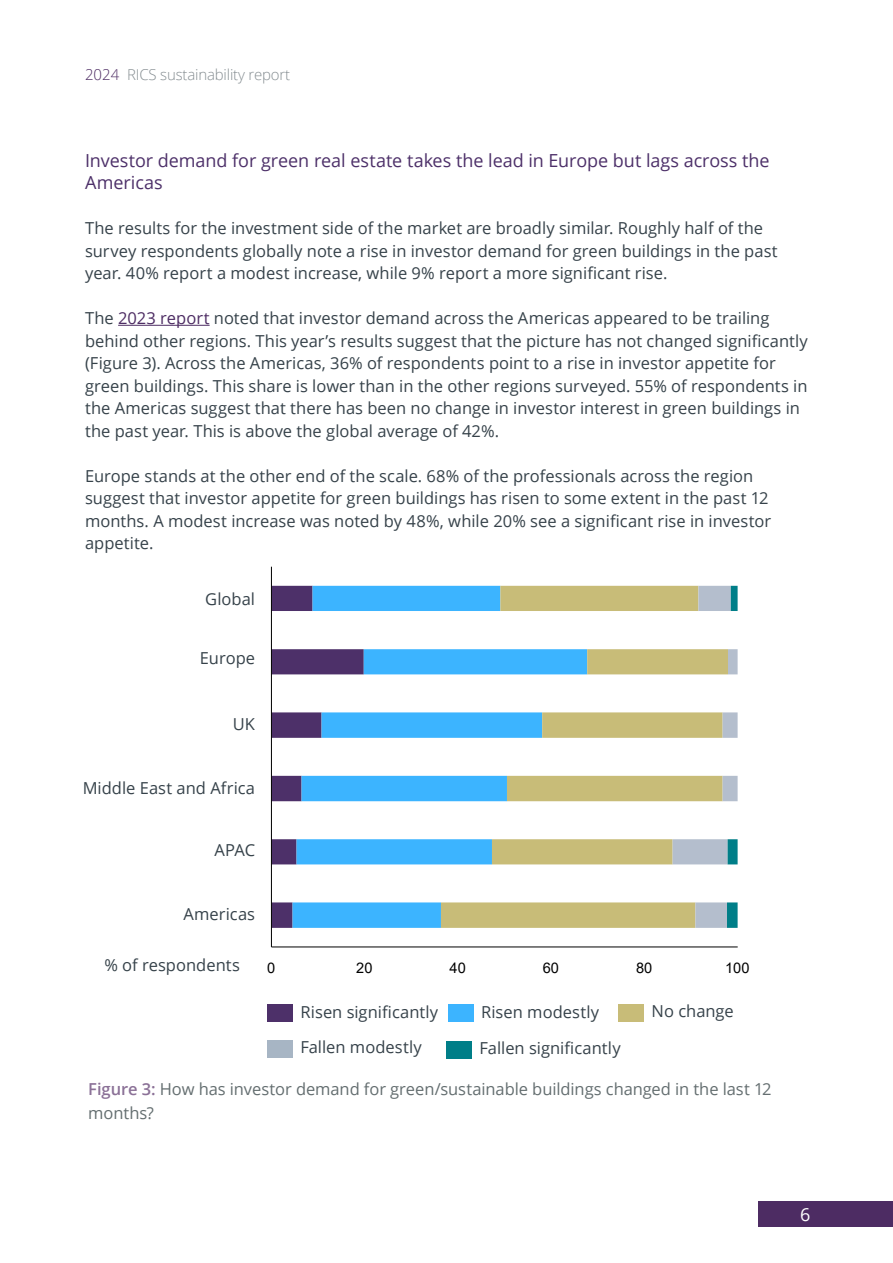
<style>
.page{position:relative;width:893px;height:1263px;background:#fff}
.page>*{position:absolute;margin:0;border:0;box-sizing:border-box;transform-origin:0 0}
.t1{font:18px/22.5px "Open Sans";letter-spacing:-.005em;color:#4d3069}
.t2{font:18px "Open Sans";color:#fff}
.t3{font:16.65px "Arial";color:#000}
.t4{font:16.5px/22.5px "Open Sans";color:#36424a}
.t5{font:16.5px/24px "Open Sans";letter-spacing:-.005em;color:#646e70}
.t6{font:300 15px "Open Sans";letter-spacing:-.01em;color:#868e92}
.t7{font:14.55px "Arial";color:#000}
.s1{color:#4d2c63}
.s2{font-weight:600;color:#8b7197}
</style>
<div class="page">
<div style="left:759px;top:1202px;width:134px;height:25px;background:#4d2c63"></div>
<svg style="left:272px;top:586px;width:21px;height:342px"></svg>
<svg style="left:293px;top:586px;width:148px;height:342px"></svg>
<svg style="left:441px;top:586px;width:232px;height:342px"></svg>
<svg style="left:673px;top:586px;width:65px;height:342px"></svg>
<hr style="left:271px;top:946px;width:467px;height:1px;background:#000">
<hr style="left:271px;top:567px;width:1px;height:380px;background:#000">
<hr style="left:118px;top:325px;width:92px;height:1px;background:#4d2c63">
<div style="left:268px;top:1004px;width:25px;height:18px;background:#4d3069"></div>
<div style="left:448px;top:1004px;width:26px;height:18px;background:#3cb4ff"></div>
<div style="left:619px;top:1004px;width:25px;height:18px;background:#c8bc78"></div>
<div style="left:268px;top:1040px;width:25px;height:17px;background:#a7b5c4"></div>
<div style="left:447px;top:1041px;width:25px;height:17px;background:#007e88"></div>
<p class="t6" style="left:85px;top:64px;width:207px"><span class="s1">2024</span> RICS sustainability report</p>
<p class="t1" style="left:85px;top:148px;width:686px">Investor demand for green real estate takes the lead in Europe but lags across the<br>Americas</p>
<p class="t4" style="left:85px;top:216px;width:694px">The results for the investment side of the market are broadly similar. Roughly half of the survey respondents globally note a rise in investor demand for green buildings in the past year. 40% report a modest increase, while 9% report a more significant rise.</p>
<p class="t4" style="left:85px;top:306px;width:724px">The <span class="s1">2023 report</span> noted that investor demand across the Americas appeared to be trailing behind other regions. This year’s results suggest that the picture has not changed significantly (Figure 3). Across the Americas, 36% of respondents point to a rise in investor appetite for green buildings. This share is lower than in the other regions surveyed. 55% of respondents in the Americas suggest that there has been no change in investor interest in green buildings in the past year. This is above the global average of 42%.</p>
<p class="t4" style="left:85px;top:464px;width:688px">Europe stands at the other end of the scale. 68% of the professionals across the region suggest that investor appetite for green buildings has risen to some extent in the past 12 months. A modest increase was noted by 48%, while 20% see a significant rise in investor appetite.</p>
<p class="t7" style="left:208px;top:588px;width:44px">Global</p>
<p class="t4" style="left:205px;top:587px;width:51px">Global</p>
<p class="t4" style="left:200px;top:646px;width:57px">Europe</p>
<p class="t7" style="left:207px;top:651px;width:49px">Europe</p>
<p class="t4" style="left:233px;top:713px;width:24px">UK</p>
<p class="t7" style="left:237px;top:714px;width:22px">UK</p>
<p class="t4" style="left:83px;top:776px;width:174px">Middle East and Africa</p>
<p class="t7" style="left:104px;top:778px;width:147px">Middle East and Africa</p>
<p class="t4" style="left:214px;top:838px;width:42px">APAC</p>
<p class="t7" style="left:220px;top:841px;width:40px">APAC</p>
<p class="t4" style="left:183px;top:902px;width:73px">Americas</p>
<p class="t4" style="left:104px;top:953px;width:137px">% of respondents</p>
<p class="t7" style="left:193px;top:904px;width:62px">Americas</p>
<p class="t3" style="left:69px;top:951px;width:131px">% of respondents</p>
<p class="t7" style="left:267px;top:958px;width:10px">0</p>
<p class="t7" style="left:356px;top:958px;width:18px">20</p>
<p class="t7" style="left:450px;top:958px;width:18px">40</p>
<p class="t7" style="left:543px;top:958px;width:18px">60</p>
<p class="t7" style="left:636px;top:958px;width:18px">80</p>
<p class="t7" style="left:725px;top:958px;width:26px">100</p>
<p class="t4" style="left:300px;top:1000px;width:139px">Risen significantly</p>
<p class="t4" style="left:481px;top:1000px;width:120px">Risen modestly</p>
<p class="t4" style="left:652px;top:1000px;width:84px">No change</p>
<p class="t4" style="left:300px;top:1035px;width:123px">Fallen modestly</p>
<p class="t4" style="left:480px;top:1036px;width:143px">Fallen significantly</p>
<p class="t5" style="left:88px;top:1076px;width:685px"><span class="s2">Figure 3:</span> How has investor demand for green/sustainable buildings changed in the last 12 months?</p>
<p class="t2" style="left:800px;top:1202px;width:12px">6</p>
</div>
